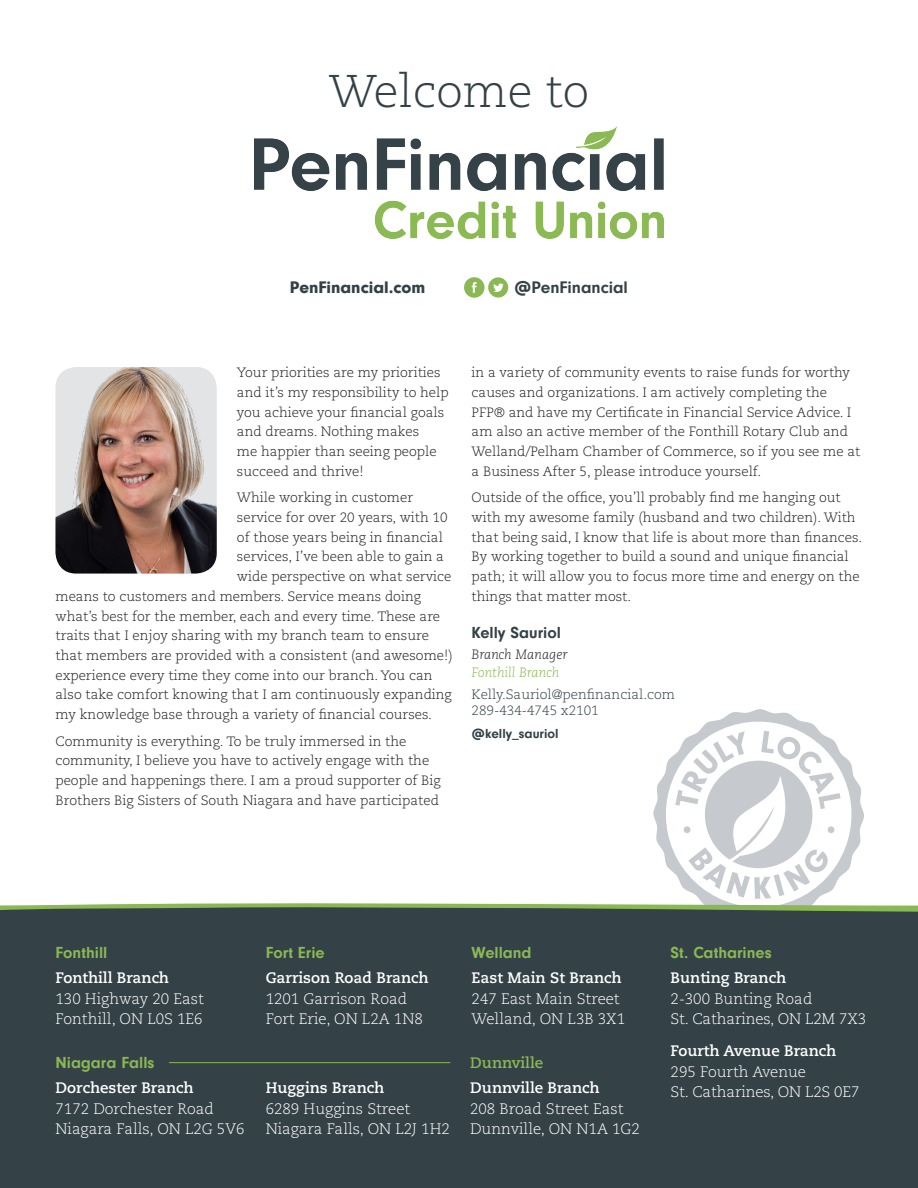
<style>
.page{position:relative;width:918px;height:1188px;background:#fff}
.page>*{position:absolute;margin:0;border:0;box-sizing:border-box;transform-origin:0 0}
.t1{font:300 45.75px "Caecilia LT Std";color:#344147}
.t2{font:900 17.25px "Neuzeit Gro";color:#344147}
.t3{font:700 17.25px "Neuzeit Gro";color:#344147}
.Name{font:700 16.5px "Neuzeit Gro";color:#8ab853}
.Name-2{font:700 16.5px "Neuzeit Gro";color:#344147}
.t4{font:300 15.15px "Caecilia LT Std";color:#fff}
.t5{font:700 15.15px "Caecilia LT Std";color:#fff}
.t6{font:700 15.15px "Caecilia LT Std";color:#8ab853}
.t7{font:300 13.5px/19.6px "Caecilia LT Std";color:#231f20}
.Contact{font:300 13.5px/16.2px "Caecilia LT Std";color:#344147}
.Branch{font:italic 300 13.5px "Caecilia LT Std";color:#8ab853}
.Contact-2{font:700 13.5px "Neuzeit Gro";color:#344147}
.Position{font:italic 300 13.5px "Caecilia LT Std";color:#231f20}
</style>
<div class="page">
<svg style="left:699px;top:709px;width:120px;height:22px"></svg>
<div style="left:0;top:907px;width:918px;height:281px;background:#344147"></div>
<svg style="left:464px;top:277px;width:44px;height:21px"></svg>
<img style="left:254px;top:127px;width:410px;height:111px">
<svg style="left:0;top:731px;width:918px;height:181px"></svg>
<img style="left:56px;top:367px;width:161px;height:207px">
<hr style="left:169px;top:1062px;width:281px;height:1px;background:#8ab853">
<p class="t1" style="left:329px;top:65px;width:262px">Welcome to</p>
<p class="t2" style="left:290px;top:277px;width:137px">PenFinancial.com</p>
<p class="t3" style="left:514px;top:277px;width:115px">@PenFinancial</p>
<p class="t7" style="left:237px;top:363px;width:213px">Your priorities are my priorities and it’s my responsibility to help you achieve your financial goals and dreams. Nothing makes<br>me happier than seeing people succeed and thrive!</p>
<p class="t7" style="left:237px;top:488px;width:178px">While working in customer</p>
<p class="t7" style="left:237px;top:508px;width:212px">service for over 20 years, with 10</p>
<p class="t7" style="left:237px;top:528px;width:208px">of those years being in financial</p>
<p class="t7" style="left:237px;top:547px;width:209px">services, I’ve been able to gain a</p>
<p class="t7" style="left:237px;top:567px;width:216px">wide perspective on what service</p>
<p class="t7" style="left:56px;top:587px;width:367px">means to customers and members. Service means doing</p>
<p class="t7" style="left:56px;top:606px;width:386px">what’s best for the member, each and every time. These are</p>
<p class="t7" style="left:56px;top:626px;width:375px">traits that I enjoy sharing with my branch team to ensure</p>
<p class="t7" style="left:56px;top:646px;width:399px">that members are provided with a consistent (and awesome!)</p>
<p class="t7" style="left:56px;top:665px;width:379px">experience every time they come into our branch. You can</p>
<p class="t7" style="left:56px;top:685px;width:398px">also take comfort knowing that I am continuously expanding</p>
<p class="t7" style="left:56px;top:705px;width:378px">my knowledge base through a variety of financial courses.</p>
<p class="t7" style="left:56px;top:731px;width:387px">Community is everything. To be truly immersed in the community, I believe you have to actively engage with the people and happenings there. I am a proud supporter of Big Brothers Big Sisters of South Niagara and have participated</p>
<p class="t7" style="left:472px;top:363px;width:390px">in a variety of community events to raise funds for worthy causes and organizations. I am actively completing the PFP® and have my Certificate in Financial Service Advice. I am also an active member of the Fonthill Rotary Club and Welland/Pelham Chamber of Commerce, so if you see me at a Business After 5, please introduce yourself.</p>
<p class="t7" style="left:472px;top:488px;width:392px">Outside of the office, you’ll probably find me hanging out with my awesome family (husband and two children). With that being said, I know that life is about more than finances.<br>By working together to build a sound and unique financial path; it will allow you to focus more time and energy on the things that matter most.</p>
<p class="Name-2" style="left:472px;top:623px;width:91px">Kelly Sauriol</p>
<p class="Position" style="left:472px;top:646px;width:98px">Branch Manager</p>
<p class="Branch" style="left:472px;top:664px;width:89px">Fonthill Branch</p>
<p class="Contact" style="left:472px;top:687px;width:205px">Kelly.Sauriol@penfinancial.com<br>289-434-4745 x2101</p>
<p class="Contact-2" style="left:472px;top:726px;width:88px">@kelly_sauriol</p>
<p class="Name" style="left:56px;top:943px;width:53px">Fonthill</p>
<p class="t5" style="left:56px;top:969px;width:115px">Fonthill Branch</p>
<p class="t4" style="left:56px;top:990px;width:150px">130 Highway 20 East</p>
<p class="t4" style="left:56px;top:1010px;width:149px">Fonthill, ON L0S 1E6</p>
<p class="Name" style="left:56px;top:1053px;width:100px">Niagara Falls</p>
<p class="t5" style="left:56px;top:1079px;width:140px">Dorchester Branch</p>
<p class="t4" style="left:56px;top:1100px;width:160px">7172 Dorchester Road</p>
<p class="t4" style="left:56px;top:1120px;width:191px">Niagara Falls, ON L2G 5V6</p>
<p class="Name" style="left:671px;top:943px;width:103px">St. Catharines</p>
<p class="t5" style="left:671px;top:969px;width:117px">Bunting Branch</p>
<p class="t4" style="left:671px;top:990px;width:143px">2-300 Bunting Road</p>
<p class="t4" style="left:671px;top:1010px;width:197px">St. Catharines, ON L2M 7X3</p>
<p class="t5" style="left:671px;top:1042px;width:167px">Fourth Avenue Branch</p>
<p class="t4" style="left:671px;top:1063px;width:137px">295 Fourth Avenue</p>
<p class="Name" style="left:266px;top:943px;width:60px">Fort Erie</p>
<p class="t5" style="left:266px;top:969px;width:164px">Garrison Road Branch</p>
<p class="t4" style="left:266px;top:990px;width:143px">1201 Garrison Road</p>
<p class="t4" style="left:266px;top:1010px;width:159px">Fort Erie, ON L2A 1N8</p>
<p class="Name" style="left:472px;top:943px;width:62px">Welland</p>
<p class="t5" style="left:472px;top:969px;width:152px">East Main St Branch</p>
<p class="t4" style="left:472px;top:990px;width:150px">247 East Main Street</p>
<p class="t4" style="left:472px;top:1010px;width:155px">Welland, ON L3B 3X1</p>
<p class="t6" style="left:470px;top:1054px;width:75px">Dunnville</p>
<p class="t5" style="left:470px;top:1079px;width:131px">Dunnville Branch</p>
<p class="t4" style="left:470px;top:1100px;width:155px">208 Broad Street East</p>
<p class="t4" style="left:470px;top:1120px;width:171px">Dunnville, ON N1A 1G2</p>
<p class="t5" style="left:266px;top:1079px;width:120px">Huggins Branch</p>
<p class="t4" style="left:671px;top:1083px;width:190px">St. Catharines, ON L2S 0E7</p>
<p class="t4" style="left:266px;top:1100px;width:146px">6289 Huggins Street</p>
<p class="t4" style="left:266px;top:1120px;width:186px">Niagara Falls, ON L2J 1H2</p>
</div>
